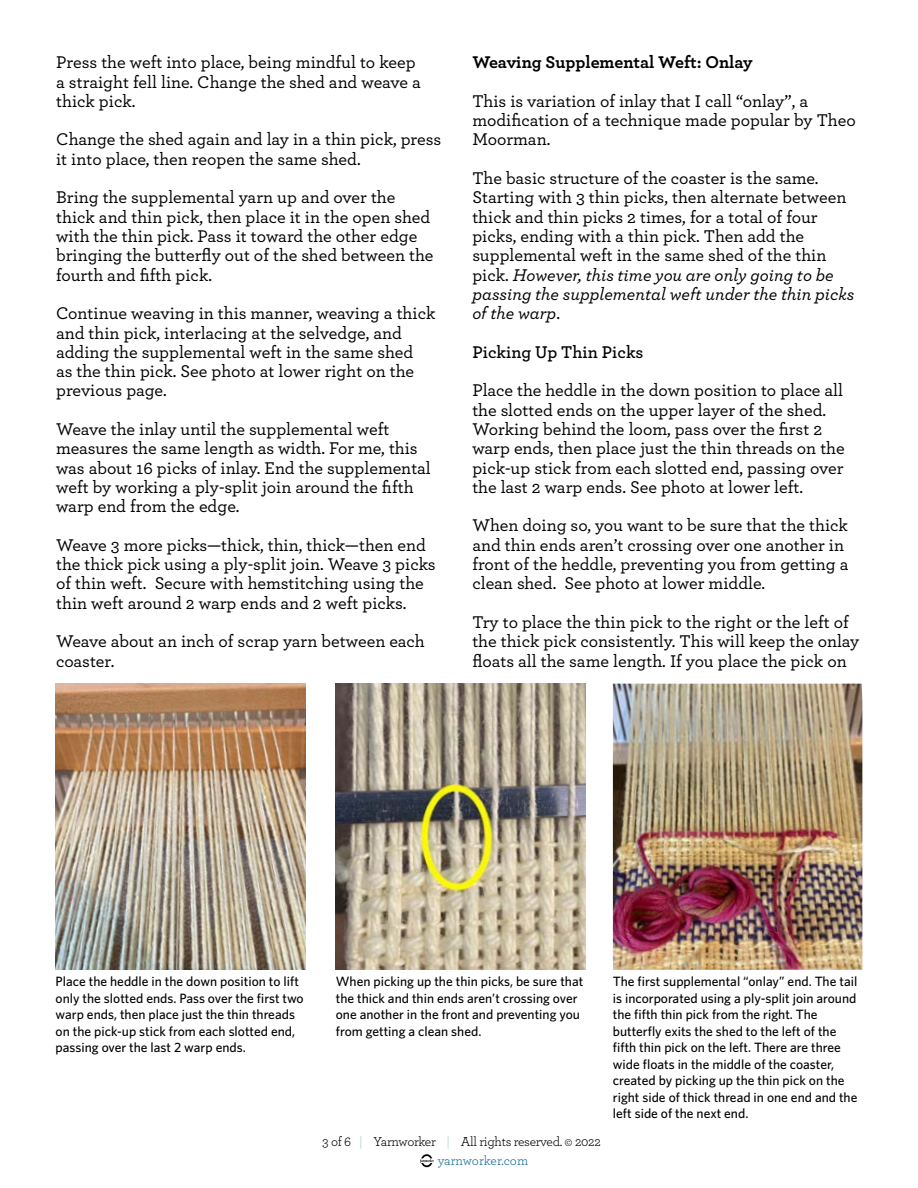
<style>
.page{position:relative;width:918px;height:1188px;background:#fff}
.page>*{position:absolute;margin:0;border:0;box-sizing:border-box;transform-origin:0 0}
.t1{font:500 17.85px/19.4px "Archer";color:#000}
.t2{font:700 17.85px "Archer";color:#000}
.t3{font:600 17.85px "Archer";color:#000}
.t4{font:500 13.5px/16.5px "Whitney";color:#000}
.t5{font:13.5px/19.5px "Archer";letter-spacing:-.025em;color:#000}
.s1{font-style:italic}
.s2{color:#b0cdce}
.s3{color:#146a96}
</style>
<div class="page">
<svg style="left:420px;top:1154px;width:14px;height:13px"></svg>
<img style="left:56px;top:684px;width:249px;height:286px">
<img style="left:613px;top:684px;width:249px;height:286px">
<img style="left:336px;top:684px;width:249px;height:286px">
<p class="t1" style="left:56px;top:52px;width:366px">Press the weft into place, being mindful to keep a straight fell line. Change the shed and weave a thick pick.</p>
<p class="t1" style="left:56px;top:129px;width:387px">Change the shed again and lay in a thin pick, press it into place, then reopen the same shed.</p>
<p class="t1" style="left:56px;top:187px;width:379px">Bring the supplemental yarn up and over the thick and thin pick, then place it in the open shed with the thin pick. Pass it toward the other edge bringing the butterfly out of the shed between the fourth and fifth pick.</p>
<p class="t1" style="left:56px;top:303px;width:381px">Continue weaving in this manner, weaving a thick and thin pick, interlacing at the selvedge, and adding the supplemental weft in the same shed<br>as the thin pick. See photo at lower right on the previous page.</p>
<p class="t1" style="left:56px;top:419px;width:376px">Weave the inlay until the supplemental weft measures the same length as width. For me, this was about 16 picks of inlay. End the supplemental weft by working a ply-split join around the fifth warp end from the edge.</p>
<p class="t1" style="left:56px;top:534px;width:381px">Weave 3 more picks—thick, thin, thick—then end the thick pick using a ply-split join. Weave 3 picks of thin weft. Secure with hemstitching using the thin weft around 2 warp ends and 2 weft picks.</p>
<p class="t1" style="left:56px;top:631px;width:370px">Weave about an inch of scrap yarn between each coaster.</p>
<p class="t2" style="left:472px;top:48px;width:282px">Weaving Supplemental Weft: Onlay</p>
<p class="t1" style="left:472px;top:90px;width:385px">This is variation of inlay that I call “onlay”, a modification of a technique made popular by Theo<br>Moorman.</p>
<p class="t1" style="left:472px;top:167px;width:384px">The basic structure of the coaster is the same.<br>Starting with 3 thin picks, then alternate between thick and thin picks 2 times, for a total of four picks, ending with a thin pick. Then add the supplemental weft in the same shed of the thin pick. <span class="s1">However, this time you are only going to be passing the supplemental weft under the thin picks of the warp</span>.</p>
<p class="t3" style="left:472px;top:338px;width:173px">Picking Up Thin Picks</p>
<p class="t1" style="left:472px;top:380px;width:374px">Place the heddle in the down position to place all the slotted ends on the upper layer of the shed.<br>Working behind the loom, pass over the first 2 warp ends, then place just the thin threads on the pick-up stick from each slotted end, passing over the last 2 warp ends. See photo at lower left.</p>
<p class="t1" style="left:472px;top:515px;width:378px">When doing so, you want to be sure that the thick and thin ends aren’t crossing over one another in front of the heddle, preventing you from getting a clean shed. See photo at lower middle.</p>
<p class="t1" style="left:472px;top:611px;width:389px">Try to place the thin pick to the right or the left of the thick pick consistently. This will keep the onlay floats all the same length. If you place the pick on</p>
<p class="t4" style="left:56px;top:973px;width:250px">Place the heddle in the down position to lift only the slotted ends. Pass over the first two warp ends, then place just the thin threads on the pick-up stick from each slotted end, passing over the last 2 warp ends.</p>
<p class="t4" style="left:336px;top:973px;width:249px">When picking up the thin picks, be sure that the thick and thin ends aren’t crossing over one another in the front and preventing you from getting a clean shed.</p>
<p class="t4" style="left:613px;top:973px;width:246px">The first supplemental “onlay” end. The tail is incorporated using a ply-split join around the fifth thin pick from the right. The butterfly exits the shed to the left of the fifth thin pick on the left. There are three wide floats in the middle of the coaster, created by picking up the thin pick on the right side of thick thread in one end and the left side of the next end.</p>
<p class="t5" style="left:438px;top:1131px;width:165px;text-indent:-116px">3 of 6 <span class="s2">|</span> Yarnworker <span class="s2">|</span> All rights reserved. © 2022 <span class="s3">yarnworker.com</span></p>
</div>
